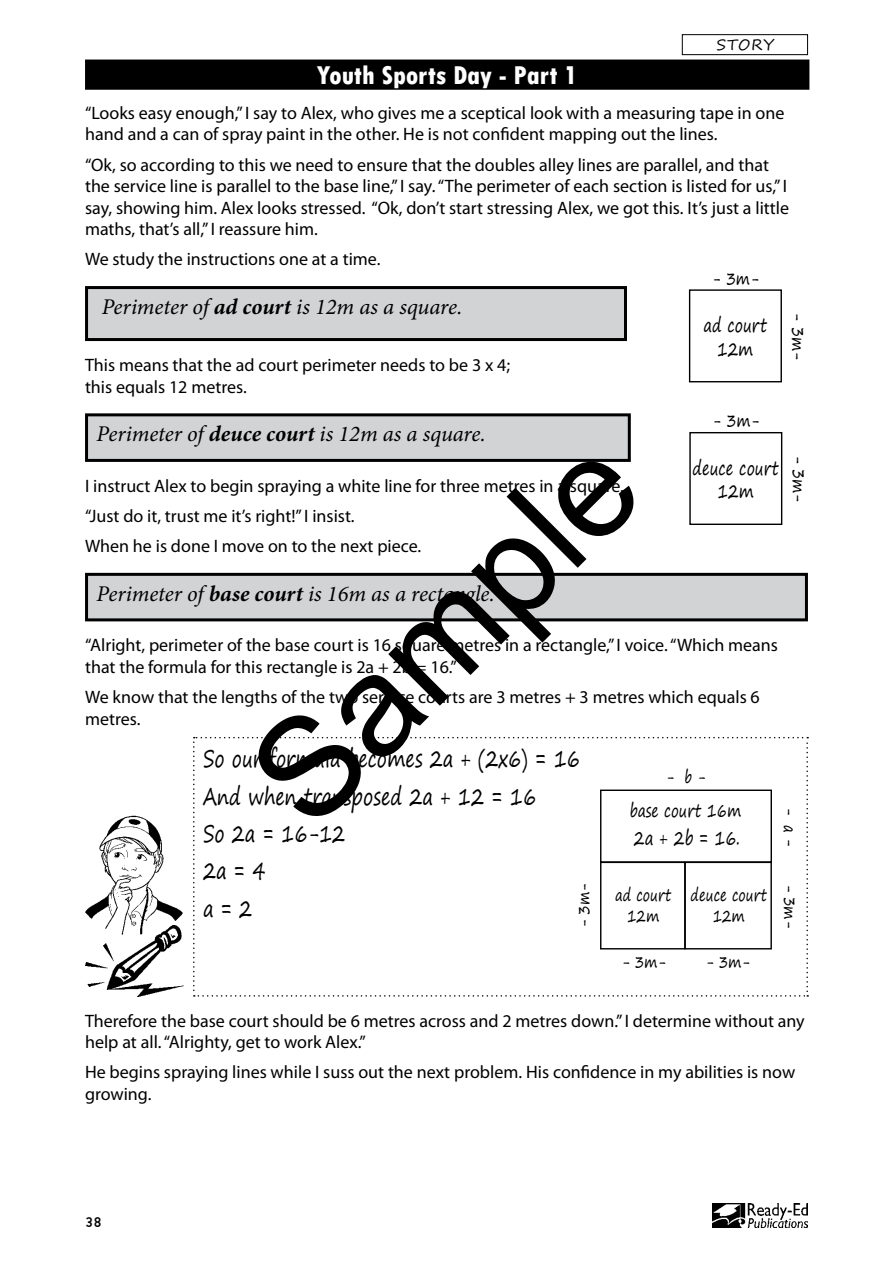
<style>
.page{position:relative;width:893px;height:1263px;background:#fff}
.page>*{position:absolute;margin:0;border:0;box-sizing:border-box;transform-origin:0 0}
.t1{font:140.55px "Arial";color:#000}
.t2{font:800 condensed 27px "Tw Cen";color:#fff}
.t3{font:24px/37.3px "Segoe Print";color:#000;scale:.75 1}
.t4{font:italic 22.5px "Minion Pro";letter-spacing:-.005em;color:#000}
.t5{font:19.8px "Segoe Print";color:#000;scale:.75 1}
.t6{font:19.35px/23.2px "Segoe Print";color:#000;text-align:center;scale:.75 1}
.t7{font:18.3px "Segoe Print";color:#000;scale:.75 1}
.t8{font:18.15px "Segoe Print";color:#000;scale:.75 1}
.t9{font:18px/21.6px "Myriad Pro";color:#000}
.t10{font:17.25px/20.7px "Segoe Print";color:#000;text-align:center;scale:.75 1}
.t11{font:15px "Segoe Print";letter-spacing:.07em;color:#000}
.t12{font:15px "Geometric 231 BT Bold C";color:#000}
.s1{font-weight:700}
</style>
<div class="page">
<img style="left:713px;top:1203px;width:95px;height:24px">
<div style="left:682px;top:34px;width:126px;height:21px;border:1px solid #000"></div>
<div style="left:87px;top:288px;width:538px;height:52px;background:#d1d3d4"></div>
<div style="left:85px;top:286px;width:542px;height:55px;border:3px solid #000"></div>
<div style="left:87px;top:415px;width:542px;height:45px;background:#d1d3d4"></div>
<div style="left:85px;top:413px;width:546px;height:49px;border:3px solid #000"></div>
<div style="left:87px;top:574px;width:719px;height:46px;background:#d1d3d4"></div>
<div style="left:85px;top:573px;width:723px;height:48px;border:3px solid #000"></div>
<img style="left:85px;top:815px;width:98px;height:110px">
<img style="left:85px;top:925px;width:99px;height:72px">
<svg style="left:193px;top:737px;width:615px;height:260px"></svg>
<div style="left:86px;top:60px;width:723px;height:29px;background:#000"></div>
<div style="left:85px;top:60px;width:724px;height:30px;border:2px solid #000"></div>
<div style="left:600px;top:789px;width:172px;height:74px;border:1px solid #000"></div>
<div style="left:600px;top:862px;width:86px;height:87px;border:1px solid #000"></div>
<div style="left:684px;top:862px;width:88px;height:87px;border:1px solid #000"></div>
<div style="left:689px;top:432px;width:93px;height:93px;background:#fff;border:1px solid #000"></div>
<div style="left:689px;top:289px;width:93px;height:93px;background:#fff;border:1px solid #000"></div>
<h2 class="t2" style="left:317px;top:59px;width:262px">Youth Sports Day - Part 1</h2>
<p class="t11" style="left:716px;top:31px;width:58px">STORY</p>
<p class="t9" style="left:85px;top:102px;width:701px">“Looks easy enough,” I say to Alex, who gives me a sceptical look with a measuring tape in one hand and a can of spray paint in the other. He is not confident mapping out the lines.</p>
<p class="t9" style="left:85px;top:153px;width:705px">“Ok, so according to this we need to ensure that the doubles alley lines are parallel, and that the service line is parallel to the base line,” I say. “The perimeter of each section is listed for us,” I say, showing him. Alex looks stressed. “Ok, don’t start stressing Alex, we got this. It’s just a little maths, that’s all,” I reassure him.</p>
<p class="t9" style="left:85px;top:248px;width:297px">We study the instructions one at a time.</p>
<p class="t4" style="left:102px;top:291px;width:362px">Perimeter of <span class="s1">ad court</span> is 12m as a square.</p>
<p class="t9" style="left:85px;top:354px;width:427px">This means that the ad court perimeter needs to be 3 x 4; this equals 12 metres.</p>
<p class="t4" style="left:97px;top:419px;width:391px">Perimeter of <span class="s1">deuce court</span> is 12m as a square.</p>
<p class="t9" style="left:85px;top:471px;width:540px;line-height:30.2px">I instruct Alex to begin spraying a white line for three metres in a square. “Just do it, trust me it’s right!” I insist.<br>When he is done I move on to the next piece.</p>
<p class="t4" style="left:97px;top:578px;width:400px">Perimeter of <span class="s1">base court</span> is 16m as a rectangle.</p>
<p class="t9" style="left:85px;top:634px;width:694px">“Alright, perimeter of the base court is 16 square metres in a rectangle,” I voice. “Which means that the formula for this rectangle is 2a + 2b = 16.”</p>
<p class="t9" style="left:85px;top:686px;width:676px">We know that the lengths of the two service courts are 3 metres + 3 metres which equals 6 metres.</p>
<h3 class="t3" style="left:203px;top:740px;width:504px">So our formula becomes 2a + (2x6) = 16<br>And when transposed 2a + 12 = 16<br>So 2a = 16-12<br>2a = 4<br>a = 2</h3>
<p class="t8" style="left:712px;top:262px;width:64px">- 3m-</p>
<p class="t8" style="left:815px;top:312px;width:64px;rotate:90deg">- 3m-</p>
<p class="t6" style="left:703px;top:314px;width:86px">ad court<br>12m</p>
<p class="t8" style="left:712px;top:404px;width:64px">- 3m-</p>
<h1 class="t1" style="left:208px;top:730px;width:478px;rotate:-45deg">Sample</h1>
<p class="t8" style="left:815px;top:455px;width:64px;rotate:90deg">- 3m-</p>
<p class="t6" style="left:692px;top:456px;width:116px">deuce court<br>12m</p>
<p class="t10" style="left:666px;top:766px;width:54px">- b -</p>
<p class="t7" style="left:630px;top:794px;width:150px">base court 16m</p>
<p class="t10" style="left:801px;top:807px;width:54px;rotate:90deg">- a -</p>
<p class="t5" style="left:634px;top:820px;width:143px">2a + 2b = 16.</p>
<p class="t10" style="left:573px;top:928px;width:61px;rotate:-90deg">- 3m-</p>
<p class="t10" style="left:615px;top:884px;width:76px">ad court<br>12m</p>
<p class="t10" style="left:691px;top:884px;width:103px">deuce court<br>12m</p>
<p class="t10" style="left:801px;top:883px;width:61px;rotate:90deg">- 3m-</p>
<p class="t10" style="left:621px;top:951px;width:61px">- 3m-</p>
<p class="t10" style="left:705px;top:951px;width:61px">- 3m-</p>
<p class="t9" style="left:85px;top:1009px;width:721px">Therefore the base court should be 6 metres across and 2 metres down.” I determine without any help at all. “Alrighty, get to work Alex.”</p>
<p class="t9" style="left:85px;top:1061px;width:712px">He begins spraying lines while I suss out the next problem. His confidence in my abilities is now growing.</p>
<p class="t12" style="left:85px;top:1211px;width:18px">38</p>
</div>
